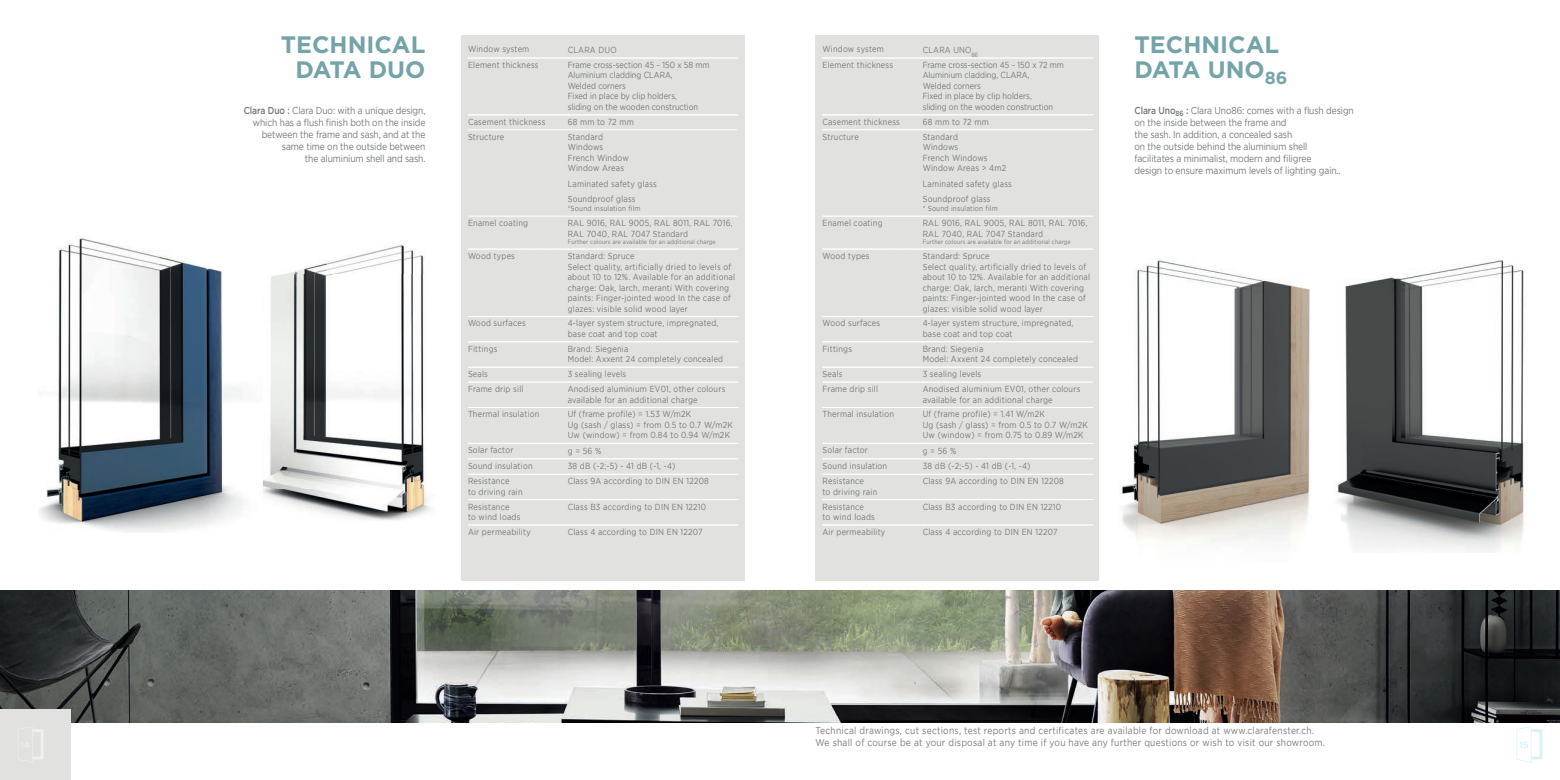
<style>
.page{position:relative;width:1560px;height:780px;background:#fff}
.page>*{position:absolute;margin:0;border:0;box-sizing:border-box;transform-origin:0 0}
.t1{font:700 23.75px/25px "Gotham";color:#74a3a8;text-align:right}
.t2{font:10px/12px "Gotham";letter-spacing:-.01em;color:#717775;text-align:right;scale:.85 1}
.t3{font:10px/12px "Gotham";letter-spacing:.03em;color:#76787b;scale:.85 1}
.t4{font:8.75px/10.5px "Gotham";letter-spacing:.03em;color:#717775;scale:.85 1}
.t5{font:8.75px/10.5px "Gotham";color:#717775;scale:.85 1}
.t6{font:500 8.75px "Gotham";color:#d8f0f7}
.t7{font:7.5px "Gotham";letter-spacing:.03em;color:#717775;scale:.85 1}
.t8{font:6.25px "Gotham";letter-spacing:.03em;color:#717775;scale:.85 1}
.s1{font-weight:500}
</style>
<div class="page">
<img style="left:1336px;top:259px;width:188px;height:293px">
<img style="left:1098px;top:231px;width:212px;height:331px">
<img style="left:0;top:590px;width:1559px;height:132px">
<div style="left:0;top:709px;width:71px;height:71px;background:#e1e2df"></div>
<svg style="left:1516px;top:726px;width:25px;height:36px"></svg>
<svg style="left:32px;top:729px;width:11px;height:30px"></svg>
<div style="left:461px;top:35px;width:283px;height:546px;background:#e1e2df"></div>
<svg style="left:468px;top:58px;width:270px;height:1px"></svg>
<svg style="left:468px;top:115px;width:270px;height:1px"></svg>
<svg style="left:468px;top:249px;width:270px;height:1px"></svg>
<svg style="left:468px;top:316px;width:270px;height:1px"></svg>
<svg style="left:468px;top:341px;width:270px;height:1px"></svg>
<svg style="left:468px;top:367px;width:270px;height:1px"></svg>
<svg style="left:468px;top:382px;width:270px;height:1px"></svg>
<svg style="left:468px;top:407px;width:270px;height:1px"></svg>
<svg style="left:468px;top:443px;width:270px;height:1px"></svg>
<svg style="left:468px;top:458px;width:270px;height:1px"></svg>
<svg style="left:468px;top:474px;width:270px;height:1px"></svg>
<svg style="left:468px;top:499px;width:270px;height:1px"></svg>
<svg style="left:468px;top:524px;width:270px;height:1px"></svg>
<hr style="left:468px;top:129px;width:99px;height:1px;background:#fff">
<hr style="left:567px;top:129px;width:170px;height:1px;background:#fff">
<hr style="left:468px;top:216px;width:99px;height:1px;background:#fff">
<hr style="left:567px;top:216px;width:170px;height:1px;background:#fff">
<img style="left:39px;top:236px;width:136px;height:297px">
<img style="left:286px;top:245px;width:139px;height:29px">
<img style="left:263px;top:274px;width:169px;height:246px">
<img style="left:175px;top:260px;width:69px;height:270px">
<div style="left:815px;top:35px;width:283px;height:546px;background:#e1e2df"></div>
<svg style="left:822px;top:58px;width:271px;height:1px"></svg>
<svg style="left:823px;top:115px;width:270px;height:1px"></svg>
<svg style="left:822px;top:129px;width:271px;height:1px"></svg>
<svg style="left:822px;top:216px;width:271px;height:1px"></svg>
<svg style="left:822px;top:249px;width:271px;height:1px"></svg>
<svg style="left:822px;top:316px;width:271px;height:1px"></svg>
<svg style="left:822px;top:341px;width:271px;height:1px"></svg>
<svg style="left:822px;top:367px;width:271px;height:1px"></svg>
<svg style="left:822px;top:382px;width:271px;height:1px"></svg>
<svg style="left:822px;top:407px;width:271px;height:1px"></svg>
<svg style="left:822px;top:443px;width:271px;height:1px"></svg>
<svg style="left:822px;top:458px;width:271px;height:1px"></svg>
<svg style="left:822px;top:474px;width:271px;height:1px"></svg>
<svg style="left:822px;top:499px;width:271px;height:1px"></svg>
<svg style="left:822px;top:524px;width:271px;height:1px"></svg>
<h1 class="t1" style="left:281px;top:31px;width:146px">TECHNICAL<br>DATA DUO</h1>
<h1 class="t1" style="left:1134px;top:31px;width:154px;text-align:left">TECHNICAL<br>DATA UNO<sub>86</sub></h1>
<p class="t4" style="left:468px;top:44px;width:74px">Window system</p>
<p class="t4" style="left:567px;top:45px;width:59px">CLARA DUO</p>
<p class="t4" style="left:468px;top:59px;width:84px">Element thickness</p>
<p class="t5" style="left:567px;top:59px;width:168px">Frame cross-section 45 – 150 x 58 mm<br>Aluminium cladding CLARA,<br>Welded corners<br>Fixed in place by clip holders,<br>sliding on the wooden construction</p>
<p class="t4" style="left:468px;top:116px;width:92px">Casement thickness</p>
<p class="t4" style="left:567px;top:116px;width:79px">68 mm to 72 mm</p>
<p class="t4" style="left:468px;top:131px;width:44px">Structure</p>
<p class="t4" style="left:567px;top:131px;width:73px">Standard<br>Windows<br>French Window<br>Window Areas</p>
<p class="t4" style="left:567px;top:176px;width:106px;line-height:15.5px">Laminated safety glass<br>Soundproof glass</p>
<p class="t7" style="left:567px;top:204px;width:87px">*Sound insulation film</p>
<p class="t4" style="left:468px;top:218px;width:72px">Enamel coating</p>
<p class="t4" style="left:567px;top:218px;width:195px">RAL 9016, RAL 9005, RAL 8011, RAL 7016,<br>RAL 7040, RAL 7047 Standard</p>
<p class="t8" style="left:567px;top:238px;width:176px">Further colours are available for an additional charge</p>
<p class="t4" style="left:468px;top:250px;width:57px">Wood types</p>
<p class="t4" style="left:567px;top:250px;width:198px">Standard: Spruce<br>Select quality, artificially dried to levels of about 10 to 12%. Available for an additional charge: Oak, larch, meranti With covering paints: Finger-jointed wood In the case of glazes: visible solid wood layer</p>
<p class="t4" style="left:468px;top:318px;width:69px">Wood surfaces</p>
<p class="t4" style="left:567px;top:318px;width:179px">4-layer system structure, impregnated, base coat and top coat</p>
<p class="t4" style="left:468px;top:343px;width:36px">Fittings</p>
<p class="t4" style="left:567px;top:343px;width:184px">Brand: Siegenia<br>Model: Axxent 24 completely concealed</p>
<p class="t4" style="left:468px;top:368px;width:25px">Seals</p>
<p class="t4" style="left:567px;top:368px;width:70px">3 sealing levels</p>
<p class="t4" style="left:468px;top:383px;width:67px">Frame drip sill</p>
<p class="t4" style="left:567px;top:383px;width:187px">Anodised aluminium EV01, other colours available for an additional charge</p>
<p class="t4" style="left:468px;top:409px;width:86px">Thermal insulation</p>
<p class="t4" style="left:567px;top:409px;width:195px">Uf (frame profile) = 1.53 W/m2K<br>Ug (sash / glass) = from 0.5 to 0.7 W/m2K<br>Uw (window) = from 0.84 to 0.94 W/m2K</p>
<p class="t4" style="left:468px;top:445px;width:55px">Solar factor</p>
<p class="t4" style="left:567px;top:445px;width:41px">g = 56 %</p>
<p class="t4" style="left:468px;top:460px;width:78px">Sound insulation</p>
<p class="t4" style="left:567px;top:461px;width:128px">38 dB (-2;-5) - 41 dB (-1, -4)</p>
<p class="t4" style="left:468px;top:475px;width:66px">Resistance<br>to driving rain</p>
<p class="t4" style="left:567px;top:475px;width:168px">Class 9A according to DIN EN 12208</p>
<p class="t4" style="left:468px;top:501px;width:63px">Resistance<br>to wind loads</p>
<p class="t4" style="left:567px;top:501px;width:164px">Class B3 according to DIN EN 12210</p>
<p class="t4" style="left:468px;top:526px;width:75px">Air permeability</p>
<p class="t4" style="left:567px;top:526px;width:160px">Class 4 according to DIN EN 12207</p>
<p class="t4" style="left:822px;top:44px;width:74px">Window system</p>
<p class="t4" style="left:922px;top:45px;width:67px">CLARA UNO<sub>86</sub></p>
<p class="t4" style="left:822px;top:59px;width:84px">Element thickness</p>
<p class="t5" style="left:922px;top:59px;width:168px">Frame cross-section 45 – 150 x 72 mm<br>Aluminium cladding, CLARA,<br>Welded corners<br>Fixed in place by clip holders,<br>sliding on the wooden construction</p>
<p class="t4" style="left:822px;top:116px;width:92px">Casement thickness</p>
<p class="t4" style="left:922px;top:116px;width:79px">68 mm to 72 mm</p>
<p class="t4" style="left:822px;top:131px;width:44px">Structure</p>
<p class="t4" style="left:922px;top:131px;width:100px">Standard<br>Windows<br>French Windows<br>Window Areas &gt; 4m2</p>
<p class="t4" style="left:922px;top:176px;width:106px;line-height:15.5px">Laminated safety glass<br>Soundproof glass</p>
<p class="t7" style="left:922px;top:204px;width:90px">* Sound insulation film</p>
<p class="t4" style="left:822px;top:218px;width:72px">Enamel coating</p>
<p class="t4" style="left:922px;top:218px;width:195px">RAL 9016, RAL 9005, RAL 8011, RAL 7016,<br>RAL 7040, RAL 7047 Standard</p>
<p class="t8" style="left:922px;top:238px;width:176px">Further colours are available for an additional charge</p>
<p class="t4" style="left:822px;top:250px;width:57px">Wood types</p>
<p class="t4" style="left:922px;top:250px;width:198px">Standard: Spruce<br>Select quality, artificially dried to levels of about 10 to 12%. Available for an additional charge: Oak, larch, meranti With covering paints: Finger-jointed wood In the case of glazes: visible solid wood layer</p>
<p class="t4" style="left:822px;top:318px;width:69px">Wood surfaces</p>
<p class="t4" style="left:922px;top:318px;width:179px">4-layer system structure, impregnated, base coat and top coat</p>
<p class="t4" style="left:822px;top:343px;width:36px">Fittings</p>
<p class="t4" style="left:922px;top:343px;width:184px">Brand: Siegenia<br>Model: Axxent 24 completely concealed</p>
<p class="t4" style="left:822px;top:368px;width:25px">Seals</p>
<p class="t4" style="left:922px;top:368px;width:70px">3 sealing levels</p>
<p class="t4" style="left:822px;top:383px;width:67px">Frame drip sill</p>
<p class="t4" style="left:922px;top:383px;width:187px">Anodised aluminium EV01, other colours available for an additional charge</p>
<p class="t4" style="left:822px;top:409px;width:86px">Thermal insulation</p>
<p class="t4" style="left:922px;top:409px;width:195px">Uf (frame profile) = 1.41 W/m2K<br>Ug (sash / glass) = from 0.5 to 0.7 W/m2K<br>Uw (window) = from 0.75 to 0.89 W/m2K</p>
<p class="t4" style="left:822px;top:445px;width:55px">Solar factor</p>
<p class="t4" style="left:922px;top:445px;width:41px">g = 56 %</p>
<p class="t4" style="left:822px;top:460px;width:78px">Sound insulation</p>
<p class="t4" style="left:922px;top:461px;width:128px">38 dB (-2;-5) - 41 dB (-1, -4)</p>
<p class="t4" style="left:822px;top:475px;width:66px">Resistance<br>to driving rain</p>
<p class="t4" style="left:922px;top:475px;width:168px">Class 9A according to DIN EN 12208</p>
<p class="t4" style="left:822px;top:501px;width:63px">Resistance<br>to wind loads</p>
<p class="t4" style="left:922px;top:501px;width:164px">Class B3 according to DIN EN 12210</p>
<p class="t4" style="left:822px;top:526px;width:75px">Air permeability</p>
<p class="t4" style="left:922px;top:526px;width:160px">Class 4 according to DIN EN 12207</p>
<p class="t2" style="left:244px;top:104px;width:215px"><span class="s1">Clara Duo :</span> Clara Duo: with a unique design, which has a flush finish both on the inside between the frame and sash, and at the same time on the outside between<br>the aluminium shell and sash.</p>
<p class="t2" style="left:1134px;top:104px;width:259px;text-align:left"><span class="s1">Clara Uno</span><sub>86</sub> <span class="s1">:</span> Clara Uno86: comes with a flush design on the inside between the frame and<br>the sash. In addition, a concealed sash<br>on the outside behind the aluminium shell<br>facilitates a minimalist, modern and filigree<br>design to ensure maximum levels of lighting gain..</p>
<p class="t3" style="left:815px;top:724px;width:601px">Technical drawings, cut sections, test reports and certificates are available for download at www.clarafenster.ch.<br>We shall of course be at your disposal at any time if you have any further questions or wish to visit our showroom.</p>
<p class="t6" style="left:1519px;top:739px;width:10px">15</p>
</div>
